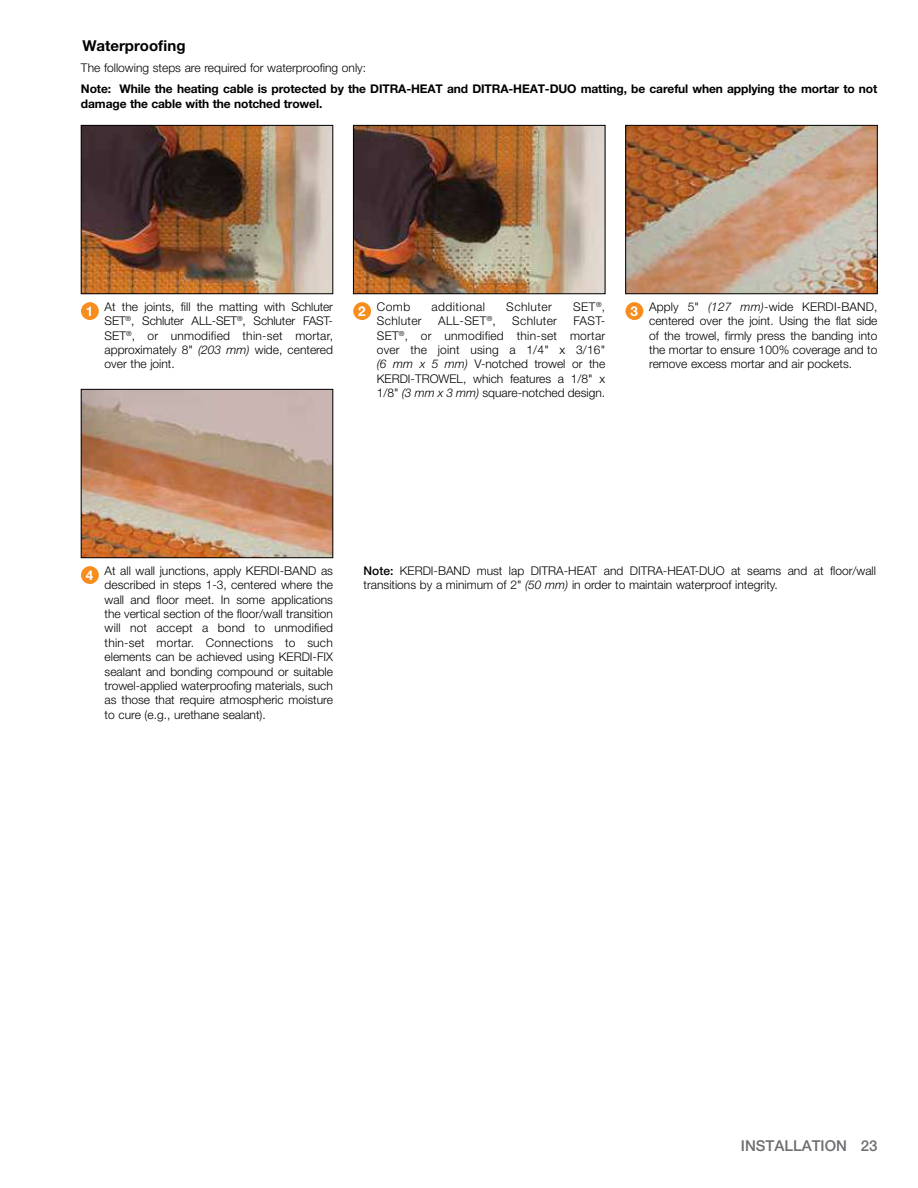
<style>
.page{position:relative;width:918px;height:1188px;background:#fff}
.page>*{position:absolute;margin:0;border:0;box-sizing:border-box;transform-origin:0 0}
.t1{font:500 15px "Helvetica Neue LT Pro";color:#6d6e71}
.t2{font:700 15px "Helvetica Neue LT Pro";color:#000}
.t3{font:700 13.5px "Helvetica Neue LT Pro";color:#fff}
.t4{font:300 12px/14.4px "Helvetica Neue LT Pro";color:#000;text-align:justify}
.t5{font:700 12px/14.4px "Helvetica Neue LT Pro";letter-spacing:-.01em;color:#000}
.t6{font:300 12px "Helvetica Neue LT Pro";letter-spacing:.04em;color:#000}
.t7{font:300 12px "Helvetica Neue LT Pro";letter-spacing:.03em;color:#000}
.s1{font-style:italic}
.s2{font-weight:500}
</style>
<div class="page">
<img style="left:83px;top:127px;width:248px;height:165px">
<div style="left:81px;top:125px;width:252px;height:169px;border:1px solid #000"></div>
<img style="left:355px;top:127px;width:248px;height:165px">
<div style="left:353px;top:125px;width:252px;height:169px;border:1px solid #000"></div>
<img style="left:628px;top:127px;width:248px;height:165px">
<div style="left:626px;top:125px;width:252px;height:169px;border:1px solid #000"></div>
<div style="left:81px;top:302px;width:18px;height:18px;background:#f78d1e;border-radius:50%"></div>
<div style="left:353px;top:302px;width:18px;height:18px;background:#f78d1e;border-radius:50%"></div>
<div style="left:626px;top:302px;width:17px;height:18px;background:#f78d1e;border-radius:50%"></div>
<img style="left:83px;top:391px;width:248px;height:165px">
<div style="left:81px;top:389px;width:252px;height:169px;border:1px solid #000"></div>
<div style="left:81px;top:566px;width:18px;height:18px;background:#f78d1e;border-radius:50%"></div>
<p class="t2" style="left:82px;top:37px;width:105px">Waterproofing</p>
<p class="t4" style="left:81px;top:61px;width:287px">The following steps are required for waterproofing only:</p>
<p class="t5" style="left:81px;top:81px;width:798px">Note: While the heating cable is protected by the DITRA-HEAT and DITRA-HEAT-DUO matting, be careful when applying the mortar to not damage the cable with the notched trowel.</p>
<p class="t3" style="left:86px;top:303px;width:9px">1</p>
<p class="t4" style="left:377px;top:299px;width:35px">Comb</p>
<p class="t6" style="left:431px;top:299px;width:55px">additional</p>
<p class="t6" style="left:506px;top:299px;width:47px">Schluter</p>
<p class="t4" style="left:573px;top:299px;width:34px">SET<sup>®</sup>,</p>
<p class="t7" style="left:377px;top:314px;width:46px">Schluter</p>
<p class="t4" style="left:438px;top:313px;width:59px">ALL-SET<sup>®</sup>,</p>
<p class="t7" style="left:512px;top:314px;width:46px">Schluter</p>
<p class="t4" style="left:105px;top:299px;width:230px">At the joints, fill the matting with Schluter SET<sup>®</sup>, Schluter ALL-SET<sup>®</sup>, Schluter FAST-SET<sup>®</sup>, or unmodified thin-set mortar, approximately 8" <span class="s1">(203 mm)</span> wide, centered over the joint.</p>
<p class="t3" style="left:358px;top:303px;width:9px">2</p>
<p class="t4" style="left:649px;top:299px;width:230px">Apply 5" <span class="s1">(127 mm)</span>-wide KERDI-BAND, centered over the joint. Using the flat side of the trowel, firmly press the banding into the mortar to ensure 100% coverage and to remove excess mortar and air pockets.</p>
<p class="t3" style="left:630px;top:303px;width:9px">3</p>
<p class="t4" style="left:377px;top:313px;width:230px;text-indent:197px">FAST-SET<sup>®</sup>, or unmodified thin-set mortar over the joint using a 1/4" x 3/16" <span class="s1">(6 mm x 5 mm)</span> V-notched trowel or the KERDI-TROWEL, which features a 1/8" x 1/8" <span class="s1">(3 mm x 3 mm)</span> square-notched design.</p>
<p class="t3" style="left:86px;top:567px;width:9px">4</p>
<p class="t4" style="left:364px;top:563px;width:514px"><span class="s2">Note:</span> KERDI-BAND must lap DITRA-HEAT and DITRA-HEAT-DUO at seams and at floor/wall transitions by a minimum of 2" <span class="s1">(50 mm)</span> in order to maintain waterproof integrity.</p>
<p class="t4" style="left:105px;top:563px;width:230px">At all wall junctions, apply KERDI-BAND as described in steps 1-3, centered where the wall and floor meet. In some applications the vertical section of the floor/wall transition will not accept a bond to unmodified thin-set mortar. Connections to such elements can be achieved using KERDI-FIX sealant and bonding compound or suitable trowel-applied waterproofing materials, such as those that require atmospheric moisture to cure (e.g., urethane sealant).</p>
<p class="t1" style="left:741px;top:1137px;width:138px">INSTALLATION 23</p>
</div>
